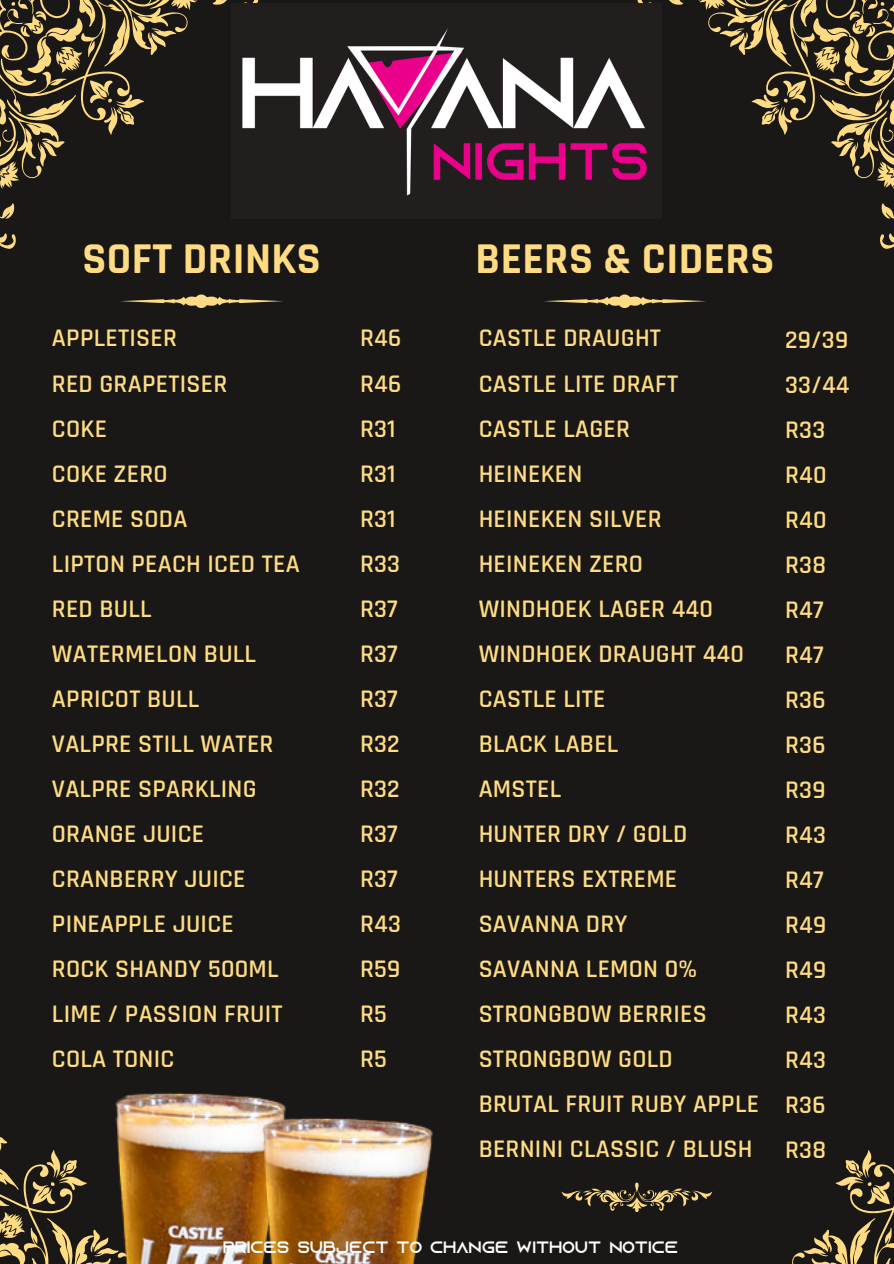
<style>
.page{position:relative;width:894px;height:1264px;background:#fff}
.page>*{position:absolute;margin:0;border:0;box-sizing:border-box;transform-origin:0 0}
.t1{font:700 44.55px "Rajdhani";letter-spacing:.01em;color:#ffdc83}
.t2{font:600 25.65px/45px "Rajdhani";letter-spacing:.01em;color:#ffdc83}
.t3{font:16.5px "Azonix";color:#fcfcfc}
</style>
<div class="page">
<div style="left:0;top:0;width:893px;height:1263px;background:#191817"></div>
<svg style="left:792px;top:1150px;width:101px;height:113px"></svg>
<svg style="left:121px;top:294px;width:161px;height:14px"></svg>
<svg style="left:544px;top:294px;width:162px;height:14px"></svg>
<svg style="left:561px;top:1182px;width:151px;height:29px"></svg>
<svg style="left:0;top:0;width:258px;height:249px"></svg>
<svg style="left:637px;top:0;width:256px;height:249px"></svg>
<img style="left:232px;top:3px;width:429px;height:215px">
<img style="left:0;top:1092px;width:242px;height:171px">
<img style="left:242px;top:1096px;width:191px;height:167px">
<p class="t1" style="left:82px;top:231px;width:240px">SOFT DRINKS</p>
<p class="t1" style="left:475px;top:231px;width:300px">BEERS &amp; CIDERS</p>
<h1 class="t2" style="left:52px;top:316px;width:249px">APPLETISER<br>RED GRAPETISER<br>COKE<br>COKE ZERO<br>CREME SODA<br>LIPTON PEACH ICED TEA<br>RED BULL<br>WATERMELON BULL<br>APRICOT BULL<br>VALPRE STILL WATER<br>VALPRE SPARKLING<br>ORANGE JUICE<br>CRANBERRY JUICE<br>PINEAPPLE JUICE<br>ROCK SHANDY 500ML<br>LIME / PASSION FRUIT<br>COLA TONIC</h1>
<p class="t2" style="left:360px;top:316px;width:43px">R46<br>R46<br>R31<br>R31<br>R31<br>R33<br>R37<br>R37<br>R37<br>R32<br>R32<br>R37<br>R37<br>R43<br>R59<br>R5<br>R5</p>
<p class="t2" style="left:478px;top:316px;width:282px">CASTLE DRAUGHT<br>CASTLE LITE DRAFT<br>CASTLE LAGER<br>HEINEKEN<br>HEINEKEN SILVER<br>HEINEKEN ZERO<br>WINDHOEK LAGER 440<br>WINDHOEK DRAUGHT 440<br>CASTLE LITE<br>BLACK LABEL<br>AMSTEL<br>HUNTER DRY / GOLD<br>HUNTERS EXTREME<br>SAVANNA DRY<br>SAVANNA LEMON 0%<br>STRONGBOW BERRIES<br>STRONGBOW GOLD<br>BRUTAL FRUIT RUBY APPLE<br>BERNINI CLASSIC / BLUSH</p>
<h2 class="t2" style="left:784px;top:318px;width:66px">29/39<br>33/44<br>R33<br>R40<br>R40<br>R38<br>R47<br>R47<br>R36<br>R36<br>R39<br>R43<br>R47<br>R49<br>R49<br>R43<br>R43<br>R36<br>R38</h2>
<h2 class="t3" style="left:223px;top:1240px;width:457px">PRICES SUBJECT TO CHANGE WITHOUT NOTICE</h2>
</div>
